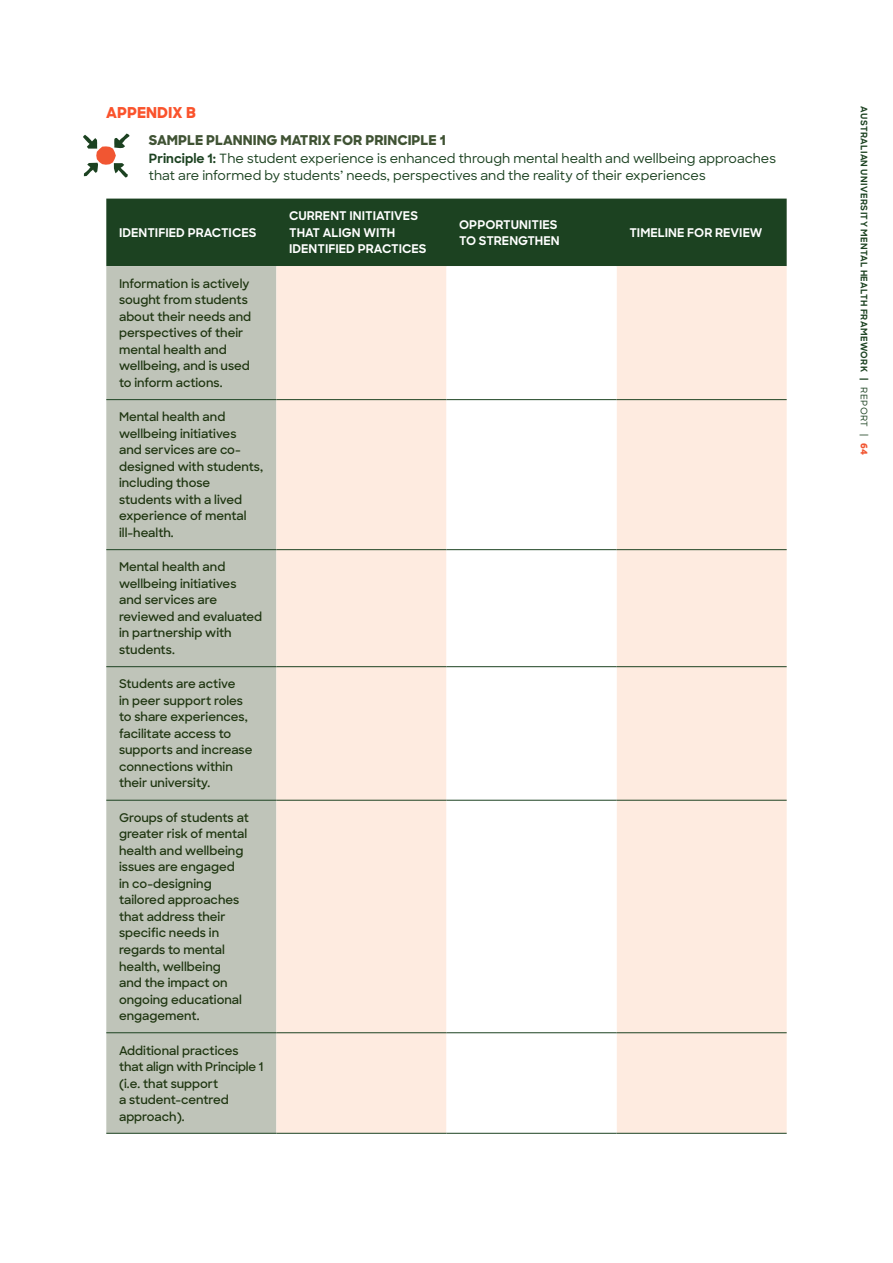
<style>
.page{position:relative;width:893px;height:1263px;background:#fff}
.page>*{position:absolute;margin:0;border:0;box-sizing:border-box;transform-origin:0 0}
.t1{font:800 15px "Sharp Sans";color:#fa532c}
.t2{font:800 13.5px "Sharp Sans";color:#405334}
.t3{font:500 12.75px/16.5px "Sharp Sans";color:#1c4221}
.t4{font:600 12px/16.5px "Sharp Sans";color:#1e3510}
.t5{font:700 12px/16.5px "Sharp Sans";color:#fff}
.t6{font:700 9px "Sharp Sans";letter-spacing:.04em;color:#1c4221}
.s1{font-weight:700}
.s2{font-weight:500}
.s3{font-weight:800;color:#f15632}
</style>
<div class="page">
<div style="left:106px;top:199px;width:681px;height:67px;background:#1c4221"></div>
<div style="left:106px;top:266px;width:170px;height:867px;background:#bfc4b9"></div>
<div style="left:276px;top:266px;width:511px;height:867px;background:#feebe0"></div>
<svg style="left:446px;top:266px;width:171px;height:867px"></svg>
<hr style="left:106px;top:399px;width:170px;height:1px;background:#1c4221">
<hr style="left:276px;top:399px;width:170px;height:1px;background:#1c4221">
<hr style="left:446px;top:399px;width:171px;height:1px;background:#1c4221">
<hr style="left:617px;top:399px;width:170px;height:1px;background:#1c4221">
<hr style="left:106px;top:549px;width:170px;height:1px;background:#1c4221">
<hr style="left:276px;top:549px;width:170px;height:1px;background:#1c4221">
<hr style="left:446px;top:549px;width:171px;height:1px;background:#1c4221">
<hr style="left:617px;top:549px;width:170px;height:1px;background:#1c4221">
<hr style="left:106px;top:666px;width:170px;height:1px;background:#1c4221">
<hr style="left:276px;top:666px;width:170px;height:1px;background:#1c4221">
<hr style="left:446px;top:666px;width:171px;height:1px;background:#1c4221">
<hr style="left:617px;top:666px;width:170px;height:1px;background:#1c4221">
<hr style="left:106px;top:800px;width:170px;height:1px;background:#1c4221">
<hr style="left:276px;top:800px;width:170px;height:1px;background:#1c4221">
<hr style="left:446px;top:800px;width:171px;height:1px;background:#1c4221">
<hr style="left:617px;top:800px;width:170px;height:1px;background:#1c4221">
<hr style="left:106px;top:1032px;width:170px;height:1px;background:#1c4221">
<hr style="left:276px;top:1032px;width:170px;height:1px;background:#1c4221">
<hr style="left:446px;top:1032px;width:171px;height:1px;background:#1c4221">
<hr style="left:617px;top:1032px;width:170px;height:1px;background:#1c4221">
<hr style="left:106px;top:1133px;width:170px;height:1px;background:#1c4221">
<hr style="left:276px;top:1133px;width:170px;height:1px;background:#1c4221">
<hr style="left:446px;top:1133px;width:171px;height:1px;background:#1c4221">
<hr style="left:617px;top:1133px;width:170px;height:1px;background:#1c4221">
<svg style="left:83px;top:134px;width:47px;height:43px"></svg>
<p class="t1" style="left:106px;top:101px;width:91px">APPENDIX B</p>
<p class="t2" style="left:149px;top:130px;width:298px">SAMPLE PLANNING MATRIX FOR PRINCIPLE 1</p>
<p class="t3" style="left:149px;top:150px;width:629px"><span class="s1">Principle 1:</span> The student experience is enhanced through mental health and wellbeing approaches that are informed by students’ needs, perspectives and the reality of their experiences</p>
<p class="t5" style="left:119px;top:224px;width:139px">IDENTIFIED PRACTICES</p>
<p class="t4" style="left:119px;top:275px;width:134px">Information is actively sought from students about their needs and perspectives of their mental health and wellbeing, and is used to inform actions.</p>
<p class="t4" style="left:119px;top:408px;width:146px">Mental health and wellbeing initiatives<br>and services are co&shy;designed with students, including those students with a lived experience of mental ill-health.</p>
<p class="t4" style="left:119px;top:558px;width:145px">Mental health and wellbeing initiatives and services are reviewed and evaluated in partnership with students.</p>
<p class="t4" style="left:119px;top:675px;width:135px">Students are active<br>in peer support roles to share experiences, facilitate access to supports and increase connections within their university.</p>
<p class="t4" style="left:119px;top:809px;width:131px">Groups of students at greater risk of mental health and wellbeing issues are engaged<br>in co-designing tailored approaches that address their specific needs in regards to mental health, wellbeing<br>and the impact on ongoing educational engagement.</p>
<p class="t4" style="left:119px;top:1041px;width:146px">Additional practices that align with Principle 1 (i.e. that support<br>a student-centred approach).</p>
<p class="t5" style="left:289px;top:207px;width:139px">CURRENT INITIATIVES<br>THAT ALIGN WITH<br>IDENTIFIED PRACTICES</p>
<p class="t5" style="left:459px;top:216px;width:102px">OPPORTUNITIES<br>TO STRENGTHEN</p>
<p class="t5" style="left:629px;top:224px;width:135px">TIMELINE FOR REVIEW</p>
<p class="t6" style="left:871px;top:106px;width:350px;rotate:90deg">AUSTRALIAN UNIVERSITY MENTAL HEALTH FRAMEWORK | <span class="s2">REPORT |</span> <span class="s3">64</span></p>
</div>
